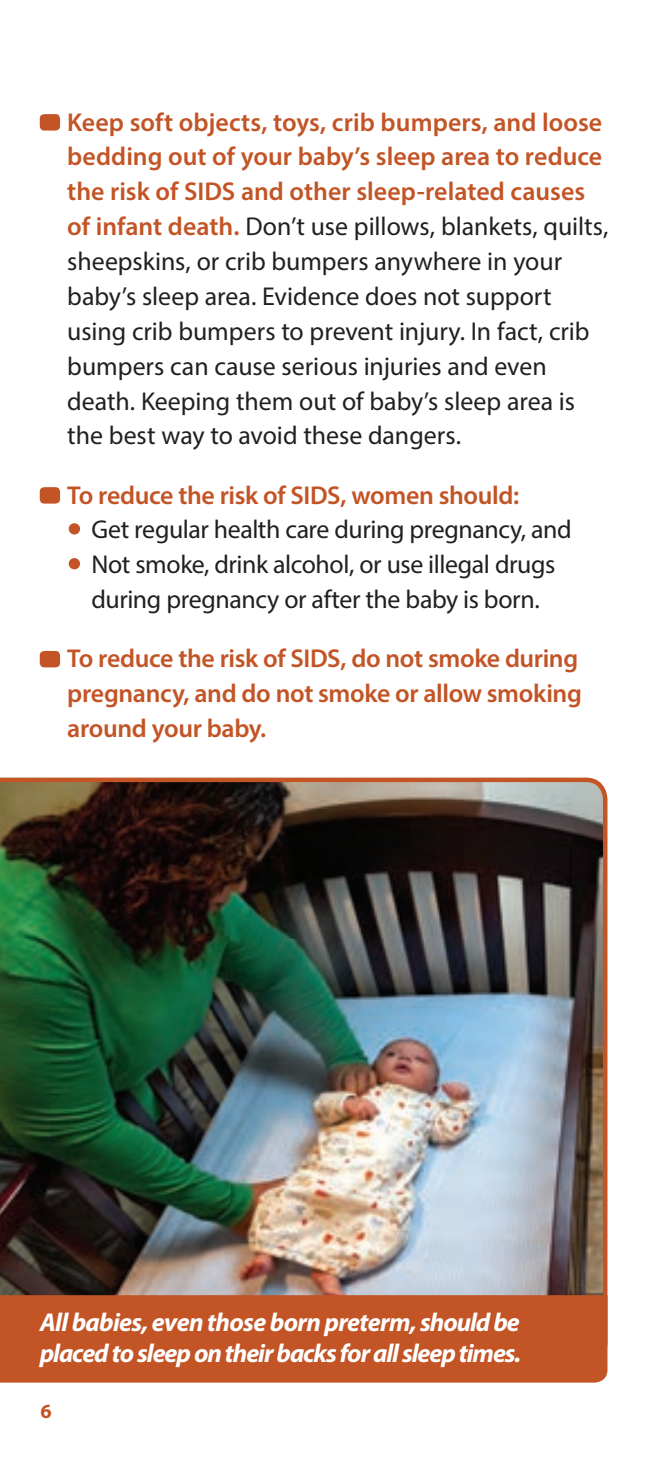
<style>
.page{position:relative;width:648px;height:1458px;background:#fff}
.page>*{position:absolute;margin:0;border:0;box-sizing:border-box;transform-origin:0 0}
.t1{font:25.88px/34.9px "Myriad Pro";letter-spacing:-.005em;color:#231f20}
.t2{font:600 25.88px/34.9px "Myriad Pro";letter-spacing:-.015em;color:#c35426}
.t3{font:italic 700 25.88px/31.7px "Myriad Pro";letter-spacing:-.04em;color:#fff}
.t4{font:700 20.25px "Myriad Pro";color:#c35426}
.s1{font-weight:600;color:#c35426}
.s2{font-size:54px;color:#c35426}
</style>
<div class="page">
<div style="left:40px;top:114px;width:20px;height:17px;background:#c35426;border-radius:4px"></div>
<div style="left:40px;top:487px;width:20px;height:17px;background:#c35426;border-radius:4px"></div>
<div style="left:40px;top:651px;width:20px;height:16px;background:#c35426;border-radius:4px"></div>
<img style="left:0;top:778px;width:608px;height:586px">
<div style="left:0;top:1295px;width:607px;height:88px;background:#c35426"></div>
<p class="t1" style="left:67px;top:104px;width:543px"><span class="s1">Keep soft objects, toys, crib bumpers, and loose bedding out of your baby’s sleep area to reduce the risk of SIDS and other sleep-related causes of infant death.</span> Don’t use pillows, blankets, quilts, sheepskins, or crib bumpers anywhere in your baby’s sleep area. Evidence does not support using crib bumpers to prevent injury. In fact, crib bumpers can cause serious injuries and even death. Keeping them out of baby’s sleep area is the best way to avoid these dangers.</p>
<p class="t2" style="left:67px;top:477px;width:453px">To reduce the risk of SIDS, women should:</p>
<p class="t1" style="left:67px;top:512px;width:506px"><span class="s2">•</span> Get regular health care during pregnancy, and</p>
<p class="t1" style="left:67px;top:547px;width:490px;text-align:center"><span class="s2">•</span> Not smoke, drink alcohol, or use illegal drugs during pregnancy or after the baby is born.</p>
<p class="t2" style="left:67px;top:641px;width:516px">To reduce the risk of SIDS, do not smoke during pregnancy, and do not smoke or allow smoking around your baby.</p>
<p class="t3" style="left:40px;top:1305px;width:483px">All babies, even those born preterm, should be placed to sleep on their backs for all sleep times.</p>
<p class="t4" style="left:40px;top:1397px;width:13px">6</p>
</div>
